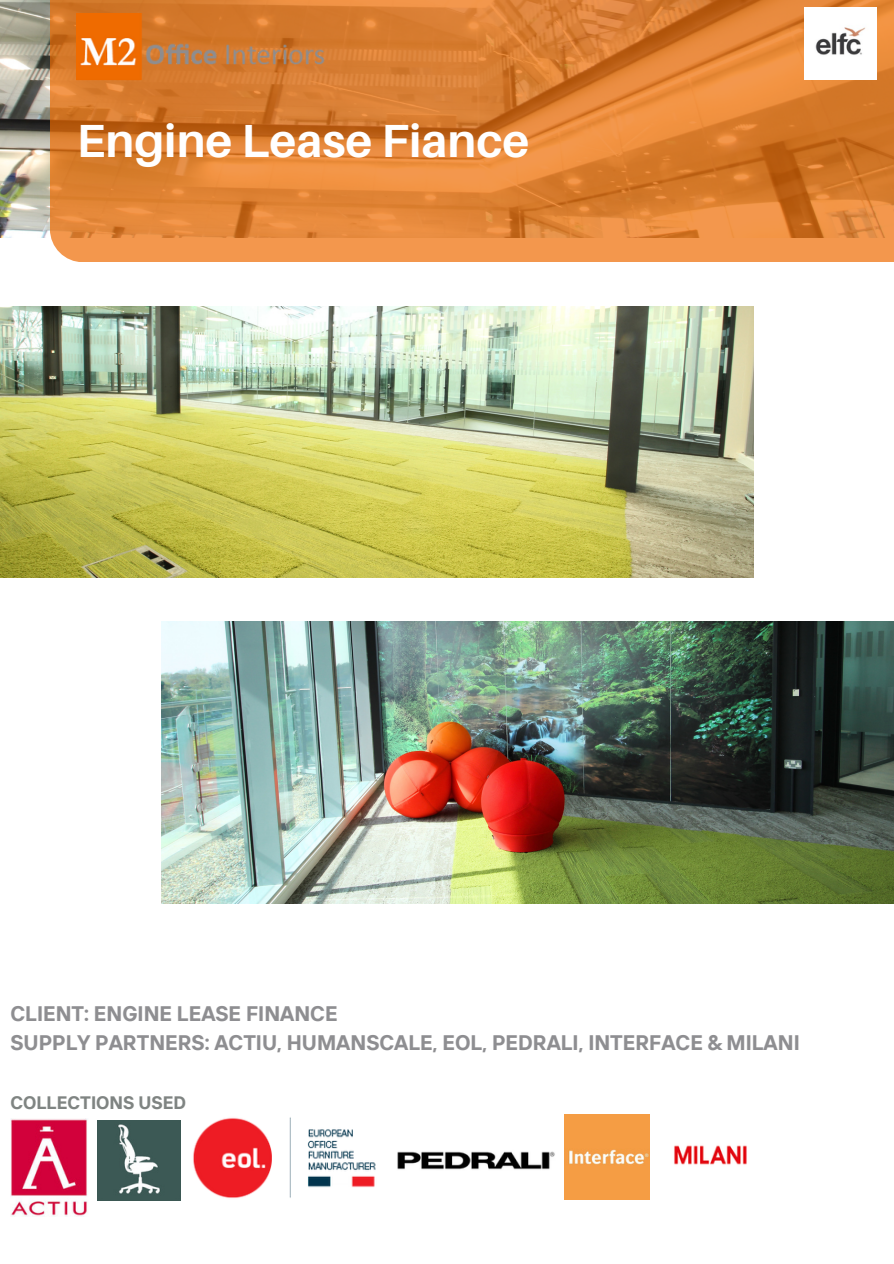
<style>
.page{position:relative;width:894px;height:1264px;background:#fff}
.page>*{position:absolute;margin:0;border:0;box-sizing:border-box;transform-origin:0 0}
.t1{font:700 46.5px "Aileron";color:#fff}
.t2{font:700 21px/29.2px "TT Interphases";color:#8e8e91}
.t3{font:700 18px "TT Interphases";color:#7f8482}
</style>
<div class="page">
<img style="left:0;top:0;width:50px;height:238px">
<svg style="left:50px;top:0;width:843px;height:262px;background:#de8336"></svg>
<img style="left:77px;top:14px;width:248px;height:66px">
<img style="left:11px;top:1118px;width:76px;height:98px">
<img style="left:97px;top:1120px;width:84px;height:80px">
<img style="left:193px;top:1117px;width:183px;height:81px">
<img style="left:397px;top:1151px;width:158px;height:19px">
<img style="left:564px;top:1114px;width:85px;height:84px">
<img style="left:804px;top:8px;width:72px;height:72px">
<img style="left:674px;top:1145px;width:73px;height:20px">
<img style="left:0;top:306px;width:753px;height:271px">
<img style="left:161px;top:621px;width:732px;height:282px">
<p class="t1" style="left:77px;top:112px;width:454px">Engine Lease Fiance</p>
<p class="t2" style="left:10px;top:998px;width:790px">CLIENT: ENGINE LEASE FINANCE<br>SUPPLY PARTNERS: ACTIU, HUMANSCALE, EOL, PEDRALI, INTERFACE &amp; MILANI</p>
<p class="t3" style="left:10px;top:1090px;width:177px">COLLECTIONS USED</p>
</div>
